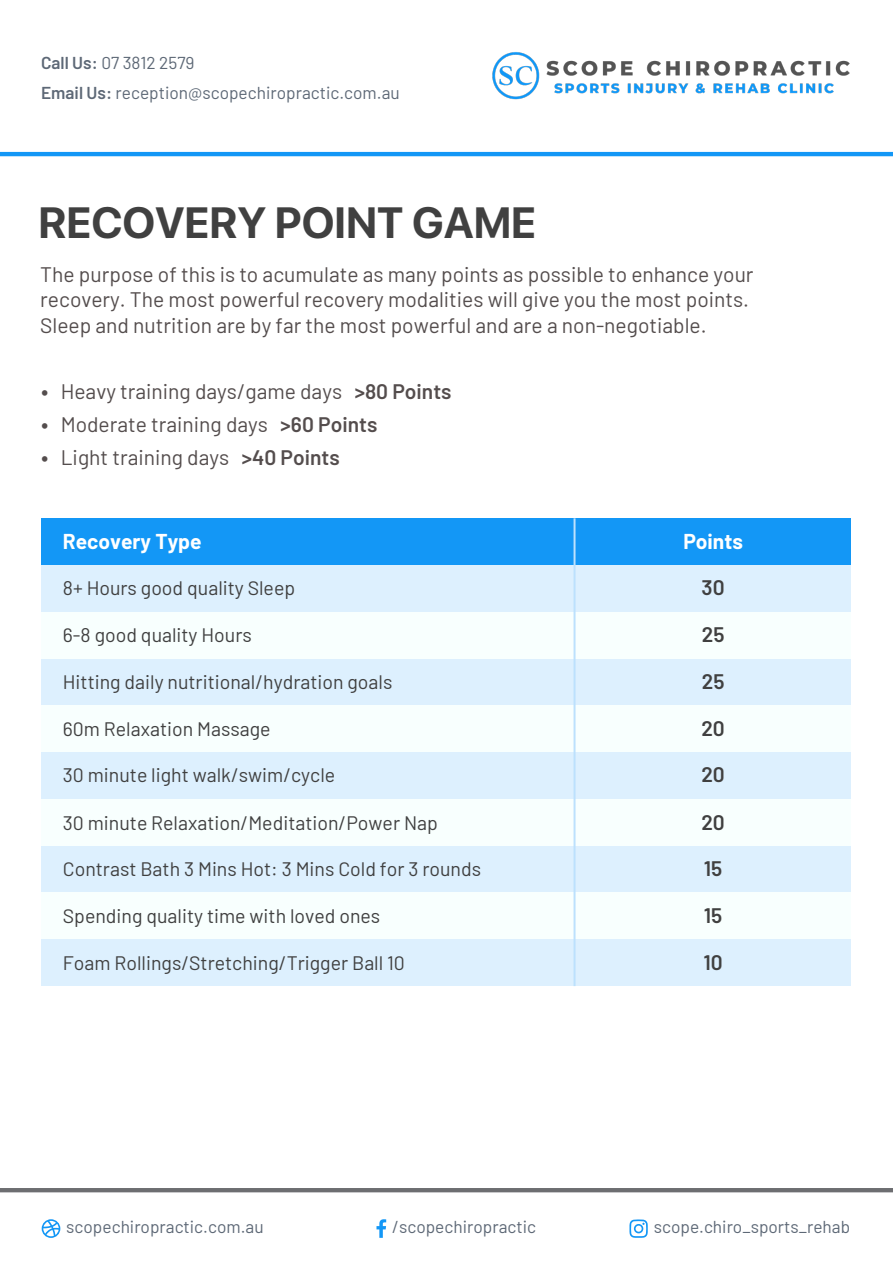
<style>
.page{position:relative;width:893px;height:1263px;background:#fff}
.page>*{position:absolute;margin:0;border:0;box-sizing:border-box;transform-origin:0 0}
.t1{font:700 43.5px "SF Pro Display";color:#404040}
.t2{font:21px/25.5px "Barlow";color:#544d4d}
.t3{font:700 21px "Barlow";color:#fff}
.t4{font:600 21px "Barlow";color:#404040}
.t5{font:19.5px "Barlow";color:#404040}
.t6{font:17.25px/30px "Barlow";color:#5d6876}
.s1{font-weight:600}
.s2{font-weight:700}
</style>
<div class="page">
<hr style="left:0;top:152px;width:893px;height:4px;background:#1397f6">
<hr style="left:0;top:1188px;width:893px;height:4px;background:#6d6e71">
<img style="left:443px;top:52px;width:450px;height:100px">
<svg style="left:376px;top:1219px;width:10px;height:19px"></svg>
<svg style="left:629px;top:1219px;width:19px;height:19px"></svg>
<svg style="left:42px;top:1219px;width:18px;height:19px"></svg>
<div style="left:42px;top:565px;width:809px;height:47px;background:#ddf0fe"></div>
<div style="left:42px;top:518px;width:809px;height:47px;background:#1397f6"></div>
<div style="left:42px;top:659px;width:809px;height:46px;background:#ddf0fe"></div>
<div style="left:42px;top:612px;width:809px;height:47px;background:#f8fffe"></div>
<div style="left:42px;top:752px;width:809px;height:47px;background:#ddf0fe"></div>
<div style="left:42px;top:705px;width:809px;height:47px;background:#f8fffe"></div>
<div style="left:42px;top:846px;width:809px;height:46px;background:#ddf0fe"></div>
<div style="left:42px;top:799px;width:809px;height:47px;background:#f8fffe"></div>
<div style="left:42px;top:939px;width:809px;height:47px;background:#ddf0fe"></div>
<div style="left:42px;top:892px;width:809px;height:47px;background:#f8fffe"></div>
<hr style="left:574px;top:518px;width:1px;height:468px;background:#bce1fd">
<p class="t6" style="left:41px;top:47px;width:360px"><span class="s1">Call Us:</span> 07 3812 2579<br><span class="s1">Email Us:</span> reception@scopechiropractic.com.au</p>
<h1 class="t1" style="left:39px;top:198px;width:499px">RECOVERY POINT GAME</h1>
<p class="t2" style="left:40px;top:260px;width:715px">The purpose of this is to acumulate as many points as possible to enhance your recovery. The most powerful recovery modalities will give you the most points.<br>Sleep and nutrition are by far the most powerful and are a non-negotiable.</p>
<p class="t2" style="left:41px;top:377px;width:412px"><span class="s2">•</span> Heavy training days/game days <span class="s1">&gt;80 Points</span></p>
<p class="t2" style="left:41px;top:410px;width:337px"><span class="s2">•</span> Moderate training days <span class="s1">&gt;60 Points</span></p>
<p class="t2" style="left:41px;top:443px;width:300px"><span class="s2">•</span> Light training days <span class="s1">&gt;40 Points</span></p>
<p class="t3" style="left:63px;top:526px;width:140px">Recovery Type</p>
<p class="t5" style="left:63px;top:574px;width:234px">8+ Hours good quality Sleep</p>
<p class="t3" style="left:683px;top:526px;width:61px">Points</p>
<p class="t4" style="left:702px;top:572px;width:25px">30</p>
<p class="t5" style="left:63px;top:621px;width:190px">6-8 good quality Hours</p>
<p class="t4" style="left:702px;top:619px;width:24px">25</p>
<p class="t5" style="left:63px;top:668px;width:331px">Hitting daily nutritional/hydration goals</p>
<p class="t4" style="left:702px;top:666px;width:24px">25</p>
<p class="t5" style="left:63px;top:714px;width:209px">60m Relaxation Massage</p>
<p class="t4" style="left:701px;top:713px;width:25px">20</p>
<p class="t5" style="left:63px;top:761px;width:274px">30 minute light walk/swim/cycle</p>
<p class="t4" style="left:701px;top:759px;width:25px">20</p>
<p class="t5" style="left:63px;top:808px;width:377px">30 minute Relaxation/Meditation/Power Nap</p>
<p class="t4" style="left:701px;top:806px;width:25px">20</p>
<p class="t5" style="left:63px;top:855px;width:420px">Contrast Bath 3 Mins Hot: 3 Mins Cold for 3 rounds</p>
<p class="t4" style="left:704px;top:853px;width:20px">15</p>
<p class="t5" style="left:63px;top:901px;width:319px">Spending quality time with loved ones</p>
<p class="t5" style="left:63px;top:948px;width:344px">Foam Rollings/Stretching/Trigger Ball 10</p>
<p class="t4" style="left:704px;top:900px;width:20px">15</p>
<p class="t4" style="left:703px;top:947px;width:21px">10</p>
<p class="t6" style="left:66px;top:1210px;width:199px">scopechiropractic.com.au</p>
<p class="t6" style="left:392px;top:1210px;width:145px">/scopechiropractic</p>
<p class="t6" style="left:654px;top:1210px;width:198px">scope.chiro_sports_rehab</p>
</div>
